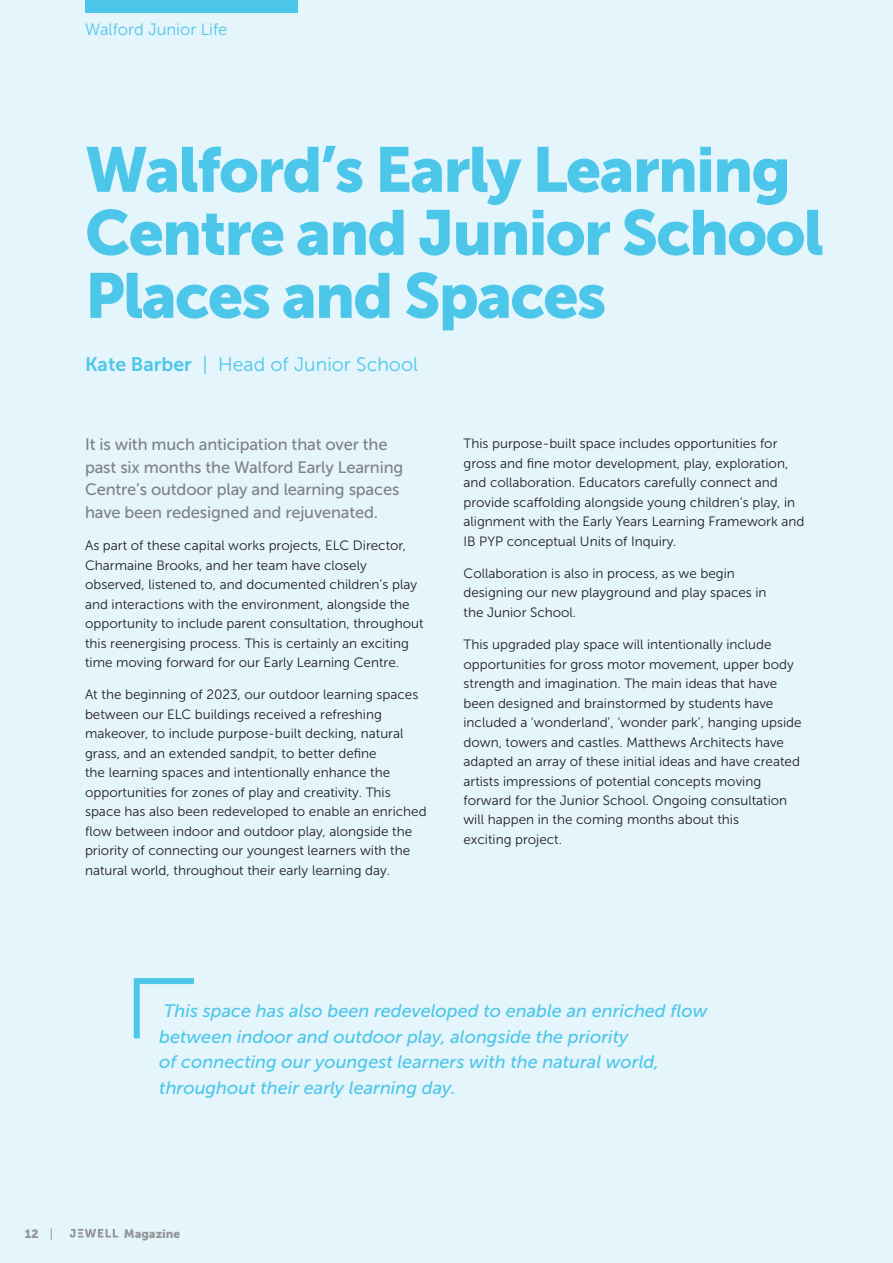
<style>
.page{position:relative;width:893px;height:1263px;background:#e5f5fc}
.page>*{position:absolute;margin:0;border:0;box-sizing:border-box;transform-origin:0 0}
.t1{font:63px/63px "Museo Sans 900";letter-spacing:-.03em;color:#4dc7e9}
.t2{font:19.5px "Museo Sans 300";color:#4dc7e9}
.t3{font:italic 18px/25.5px "Museo Sans 500";color:#4dc7e9}
.t4{font:16.5px/22.5px "Museo Sans 500";letter-spacing:-.01em;color:#808285}
.t5{font:16.5px "Museo Sans 300";color:#4dc7e9}
.t6{font:13.5px/19.5px "Museo Sans 300";color:#231f20}
.t7{font:12px "Museo Sans 900";color:#939598}
.s1{font-family:"Museo Sans 700"}
.s2{font-family:"Museo Sans 500"}
</style>
<div class="page">
<div style="left:85px;top:0;width:213px;height:13px;background:#4dc7e9"></div>
<svg style="left:133px;top:978px;width:61px;height:61px"></svg>
<svg style="left:70px;top:1229px;width:48px;height:8px"></svg>
<p class="t5" style="left:85px;top:20px;width:144px">Walford Junior Life</p>
<h1 class="t1" style="left:85px;top:138px;width:740px">Walford’s Early Learning<br>Centre and Junior School<br>Places and Spaces</h1>
<h2 class="t2" style="left:85px;top:354px;width:334px"><span class="s1">Kate Barber</span> | Head of Junior School</h2>
<p class="t4" style="left:85px;top:433px;width:320px">It is with much anticipation that over the past six months the Walford Early Learning Centre’s outdoor play and learning spaces have been redesigned and rejuvenated.</p>
<p class="t6" style="left:85px;top:536px;width:340px">As part of these capital works projects, ELC Director, Charmaine Brooks, and her team have closely observed, listened to, and documented children’s play and interactions with the environment, alongside the opportunity to include parent consultation, throughout this reenergising process. This is certainly an exciting time moving forward for our Early Learning Centre.</p>
<p class="t6" style="left:85px;top:685px;width:343px">At the beginning of 2023, our outdoor learning spaces between our ELC buildings received a refreshing makeover, to include purpose-built decking, natural grass, and an extended sandpit, to better define<br>the learning spaces and intentionally enhance the opportunities for zones of play and creativity. This space has also been redeveloped to enable an enriched flow between indoor and outdoor play, alongside the priority of connecting our youngest learners with the natural world, throughout their early learning day.</p>
<p class="t6" style="left:463px;top:434px;width:342px">This purpose-built space includes opportunities for gross and fine motor development, play, exploration, and collaboration. Educators carefully connect and provide scaffolding alongside young children’s play, in alignment with the Early Years Learning Framework and IB PYP conceptual Units of Inquiry.</p>
<p class="t6" style="left:463px;top:563px;width:305px">Collaboration is also in process, as we begin designing our new playground and play spaces in the Junior School.</p>
<p class="t6" style="left:463px;top:635px;width:340px">This upgraded play space will intentionally include opportunities for gross motor movement, upper body strength and imagination. The main ideas that have been designed and brainstormed by students have included a ‘wonderland’, ‘wonder park’, hanging upside down, towers and castles. Matthews Architects have adapted an array of these initial ideas and have created artists impressions of potential concepts moving forward for the Junior School. Ongoing consultation will happen in the coming months about this<br>exciting project.</p>
<h3 class="t3" style="left:159px;top:998px;width:550px">This space has also been redeveloped to enable an enriched flow between indoor and outdoor play, alongside the priority<br>of connecting our youngest learners with the natural world, throughout their early learning day.</h3>
<p class="t7" style="left:25px;top:1227px;width:30px">12 <span class="s2">|</span></p>
<p class="t7" style="left:124px;top:1226px;width:58px">Magazine</p>
</div>
